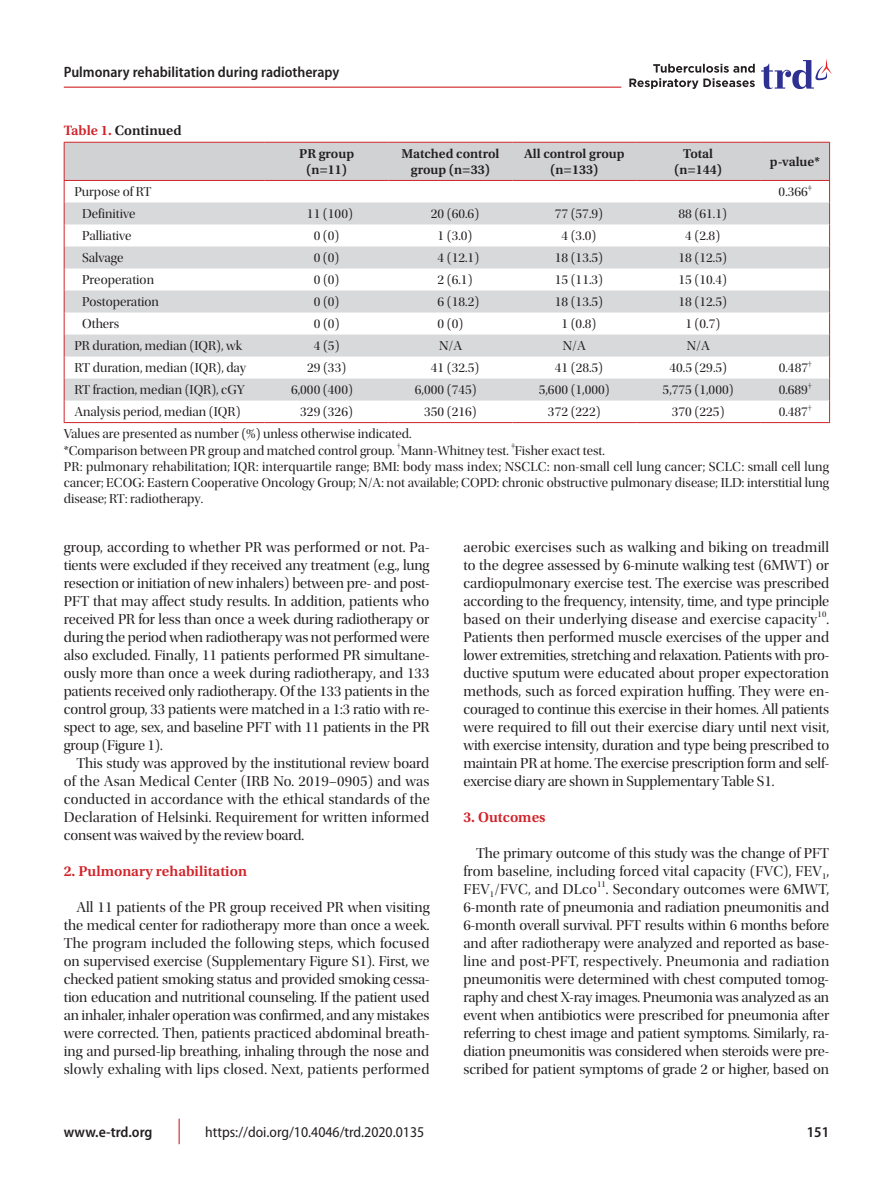
<style>
.page{position:relative;width:893px;height:1191px;background:#fff}
.page>*{position:absolute;margin:0;border:0;box-sizing:border-box;transform-origin:0 0}
.t1{font:15px/18px "Utopia Std Disp";color:#231f20;text-align:justify}
.t2{font:600 semi-condensed 15px "Myriad Pro";color:#231f20}
.t3{font:semi-condensed 15px "Myriad Pro";color:#231f20}
.t4{font:600 15px "Utopia Std";color:#d1232a}
.t5{font:600 14.25px "Utopia Std";color:#231f20}
.t6{font:13.5px/16.2px "Utopia Std Disp";color:#231f20}
.t7{font:600 13.5px/16.2px "Utopia Std";color:#231f20;text-align:center}
.t8{font:8.7px "Utopia Std Disp";color:#231f20}
.t9{font:7.8px "Utopia Std Disp";color:#231f20}
.s1{color:#d1232a}
</style>
<div class="page">
<svg style="left:179px;top:1118px;width:1px;height:26px"></svg>
<svg style="left:629px;top:64px;width:126px;height:25px"></svg>
<hr style="left:64px;top:87px;width:557px;height:1px;background:#d1232a">
<svg style="left:761px;top:59px;width:71px;height:30px"></svg>
<svg style="left:64px;top:143px;width:766px;height:279px"></svg>
<hr style="left:64px;top:422px;width:201px;height:1px;background:#d1232a">
<hr style="left:265px;top:422px;width:124px;height:1px;background:#d1232a">
<hr style="left:389px;top:422px;width:123px;height:1px;background:#d1232a">
<hr style="left:512px;top:422px;width:124px;height:1px;background:#d1232a">
<hr style="left:636px;top:422px;width:124px;height:1px;background:#d1232a">
<hr style="left:760px;top:422px;width:70px;height:1px;background:#d1232a">
<hr style="left:64px;top:142px;width:201px;height:1px;background:#d1232a">
<hr style="left:265px;top:142px;width:124px;height:1px;background:#d1232a">
<hr style="left:389px;top:142px;width:123px;height:1px;background:#d1232a">
<hr style="left:512px;top:142px;width:124px;height:1px;background:#d1232a">
<hr style="left:636px;top:142px;width:124px;height:1px;background:#d1232a">
<hr style="left:760px;top:142px;width:70px;height:1px;background:#d1232a">
<hr style="left:64px;top:180px;width:201px;height:1px;background:#d1232a">
<hr style="left:265px;top:180px;width:124px;height:1px;background:#d1232a">
<hr style="left:389px;top:180px;width:123px;height:1px;background:#d1232a">
<hr style="left:512px;top:180px;width:124px;height:1px;background:#d1232a">
<hr style="left:636px;top:180px;width:124px;height:1px;background:#d1232a">
<hr style="left:760px;top:180px;width:70px;height:1px;background:#d1232a">
<p class="t2" style="left:64px;top:62px;width:277px">Pulmonary rehabilitation during radiotherapy</p>
<p class="t5" style="left:64px;top:122px;width:119px"><span class="s1">Table 1.</span> Continued</p>
<p class="t7" style="left:299px;top:145px;width:56px">PR group (n=11)</p>
<p class="t7" style="left:401px;top:145px;width:99px">Matched control group (n=33)</p>
<p class="t7" style="left:524px;top:145px;width:102px">All control group (n=133)</p>
<p class="t7" style="left:674px;top:145px;width:50px">Total (n=144)</p>
<p class="t7" style="left:770px;top:153px;width:51px">p-value*</p>
<p class="t6" style="left:74px;top:184px;width:79px">Purpose of RT</p>
<p class="t6" style="left:779px;top:184px;width:31px">0.366</p>
<p class="t9" style="left:808px;top:183px;width:5px">‡</p>
<p class="t6" style="left:82px;top:206px;width:55px">Definitive</p>
<p class="t6" style="left:307px;top:206px;width:48px">11 (100)</p>
<p class="t6" style="left:431px;top:206px;width:50px">20 (60.6)</p>
<p class="t6" style="left:555px;top:206px;width:50px">77 (57.9)</p>
<p class="t6" style="left:678px;top:206px;width:50px">88 (61.1)</p>
<p class="t6" style="left:82px;top:228px;width:51px">Palliative</p>
<p class="t6" style="left:314px;top:228px;width:27px">0 (0)</p>
<p class="t6" style="left:438px;top:228px;width:36px">1 (3.0)</p>
<p class="t6" style="left:561px;top:228px;width:36px">4 (3.0)</p>
<p class="t6" style="left:685px;top:228px;width:36px">4 (2.8)</p>
<p class="t6" style="left:82px;top:250px;width:43px">Salvage</p>
<p class="t6" style="left:314px;top:250px;width:27px">0 (0)</p>
<p class="t6" style="left:438px;top:250px;width:43px">4 (12.1)</p>
<p class="t6" style="left:555px;top:250px;width:50px">18 (13.5)</p>
<p class="t6" style="left:678px;top:250px;width:50px">18 (12.5)</p>
<p class="t6" style="left:82px;top:272px;width:74px">Preoperation</p>
<p class="t6" style="left:314px;top:272px;width:27px">0 (0)</p>
<p class="t6" style="left:438px;top:272px;width:36px">2 (6.1)</p>
<p class="t6" style="left:555px;top:272px;width:50px">15 (11.3)</p>
<p class="t6" style="left:679px;top:272px;width:50px">15 (10.4)</p>
<p class="t6" style="left:82px;top:294px;width:78px">Postoperation</p>
<p class="t6" style="left:314px;top:294px;width:27px">0 (0)</p>
<p class="t6" style="left:438px;top:294px;width:43px">6 (18.2)</p>
<p class="t6" style="left:555px;top:294px;width:50px">18 (13.5)</p>
<p class="t6" style="left:679px;top:294px;width:50px">18 (12.5)</p>
<p class="t6" style="left:82px;top:316px;width:39px">Others</p>
<p class="t6" style="left:314px;top:316px;width:27px">0 (0)</p>
<p class="t6" style="left:438px;top:316px;width:27px">0 (0)</p>
<p class="t6" style="left:561px;top:316px;width:36px">1 (0.8)</p>
<p class="t6" style="left:685px;top:316px;width:36px">1 (0.7)</p>
<p class="t6" style="left:74px;top:338px;width:169px">PR duration, median (IQR), wk</p>
<p class="t6" style="left:314px;top:338px;width:27px">4 (5)</p>
<p class="t6" style="left:439px;top:338px;width:25px">N/A</p>
<p class="t6" style="left:563px;top:338px;width:25px">N/A</p>
<p class="t6" style="left:687px;top:338px;width:25px">N/A</p>
<p class="t6" style="left:75px;top:360px;width:173px">RT duration, median (IQR), day</p>
<p class="t6" style="left:307px;top:360px;width:41px">29 (33)</p>
<p class="t6" style="left:431px;top:360px;width:50px">41 (32.5)</p>
<p class="t6" style="left:555px;top:360px;width:50px">41 (28.5)</p>
<p class="t6" style="left:669px;top:360px;width:59px">40.5 (29.5)</p>
<p class="t6" style="left:779px;top:360px;width:31px">0.487</p>
<p class="t9" style="left:808px;top:359px;width:5px">†</p>
<p class="t6" style="left:74px;top:382px;width:172px">RT fraction, median (IQR), cGY</p>
<p class="t6" style="left:291px;top:382px;width:63px">6,000 (400)</p>
<p class="t6" style="left:415px;top:382px;width:63px">6,000 (745)</p>
<p class="t6" style="left:539px;top:382px;width:73px">5,600 (1,000)</p>
<p class="t6" style="left:663px;top:382px;width:73px">5,775 (1,000)</p>
<p class="t6" style="left:779px;top:382px;width:31px">0.689</p>
<p class="t9" style="left:808px;top:381px;width:5px">†</p>
<p class="t6" style="left:74px;top:404px;width:168px">Analysis period, median (IQR)</p>
<p class="t6" style="left:300px;top:404px;width:54px">329 (326)</p>
<p class="t6" style="left:424px;top:404px;width:54px">350 (216)</p>
<p class="t6" style="left:548px;top:404px;width:54px">372 (222)</p>
<p class="t6" style="left:672px;top:404px;width:54px">370 (225)</p>
<p class="t6" style="left:779px;top:404px;width:31px">0.487</p>
<p class="t9" style="left:808px;top:403px;width:5px">†</p>
<p class="t6" style="left:64px;top:426px;width:349px">Values are presented as number (%) unless otherwise indicated. *Comparison between PR group and matched control group.</p>
<p class="t9" style="left:397px;top:441px;width:5px">†</p>
<p class="t6" style="left:401px;top:442px;width:110px">Mann-Whitney test.</p>
<p class="t9" style="left:511px;top:441px;width:5px">‡</p>
<p class="t6" style="left:64px;top:442px;width:767px;text-indent:451px">Fisher exact test.<br>PR: pulmonary rehabilitation; IQR: interquartile range; BMI: body mass index; NSCLC: non-small cell lung cancer; SCLC: small cell lung cancer; ECOG: Eastern Cooperative Oncology Group; N/A: not available; COPD: chronic obstructive pulmonary disease; ILD: interstitial lung disease; RT: radiotherapy.</p>
<p class="t1" style="left:64px;top:538px;width:367px">group, according to whether PR was performed or not. Pa&shy;tients were excluded if they received any treatment (e.g., lung resection or initiation of new inhalers) between pre- and post-PFT that may affect study results. In addition, patients who received PR for less than once a week during radiotherapy or during the period when radiotherapy was not performed were also excluded. Finally, 11 patients performed PR simultane&shy;ously more than once a week during radiotherapy, and 133 patients received only radiotherapy. Of the 133 patients in the control group, 33 patients were matched in a 1:3 ratio with re&shy;spect to age, sex, and baseline PFT with 11 patients in the PR group (Figure 1).</p>
<p class="t1" style="left:64px;top:754px;width:367px;text-indent:13px">This study was approved by the institutional review board of the Asan Medical Center (IRB No. 2019–0905) and was conducted in accordance with the ethical standards of the Declaration of Helsinki. Requirement for written informed consent was waived by the review board.</p>
<p class="t4" style="left:64px;top:863px;width:185px">2. Pulmonary rehabilitation</p>
<p class="t1" style="left:64px;top:898px;width:367px;text-indent:13px">All 11 patients of the PR group received PR when visiting the medical center for radiotherapy more than once a week.<br>The program included the following steps, which focused on supervised exercise (Supplementary Figure S1). First, we checked patient smoking status and provided smoking cessa&shy;tion education and nutritional counseling. If the patient used an inhaler, inhaler operation was confirmed, and any mistakes were corrected. Then, patients practiced abdominal breath&shy;ing and pursed-lip breathing, inhaling through the nose and slowly exhaling with lips closed. Next, patients performed</p>
<p class="t1" style="left:463px;top:538px;width:367px">aerobic exercises such as walking and biking on treadmill to the degree assessed by 6-minute walking test (6MWT) or cardiopulmonary exercise test. The exercise was prescribed according to the frequency, intensity, time, and type principle based on their underlying disease and exercise capacity</p>
<p class="t8" style="left:817px;top:609px;width:10px">10</p>
<p class="t1" style="left:463px;top:610px;width:367px;text-indent:363px">.<br>Patients then performed muscle exercises of the upper and lower extremities, stretching and relaxation. Patients with pro&shy;ductive sputum were educated about proper expectoration methods, such as forced expiration huffing. They were en&shy;couraged to continue this exercise in their homes. All patients were required to fill out their exercise diary until next visit, with exercise intensity, duration and type being prescribed to maintain PR at home. The exercise prescription form and self&shy;exercise diary are shown in Supplementary Table S1.</p>
<p class="t4" style="left:463px;top:809px;width:84px">3. Outcomes</p>
<p class="t1" style="left:463px;top:844px;width:367px;text-indent:13px">The primary outcome of this study was the change of PFT from baseline, including forced vital capacity (FVC), FEV<sub>1</sub>, FEV<sub>1</sub>/FVC, and DLco</p>
<p class="t8" style="left:597px;top:879px;width:10px">11</p>
<p class="t1" style="left:463px;top:880px;width:367px;text-indent:142px">. Secondary outcomes were 6MWT, 6-month rate of pneumonia and radiation pneumonitis and 6-month overall survival. PFT results within 6 months before and after radiotherapy were analyzed and reported as base&shy;line and post-PFT, respectively. Pneumonia and radiation pneumonitis were determined with chest computed tomog&shy;raphy and chest X-ray images. Pneumonia was analyzed as an event when antibiotics were prescribed for pneumonia after referring to chest image and patient symptoms. Similarly, ra&shy;diation pneumonitis was considered when steroids were pre&shy;scribed for patient symptoms of grade 2 or higher, based on</p>
<p class="t2" style="left:64px;top:1122px;width:90px">www.e-trd.org</p>
<p class="t3" style="left:205px;top:1122px;width:221px">https://doi.org/10.4046/trd.2020.0135</p>
<p class="t2" style="left:807px;top:1122px;width:24px">151</p>
</div>
